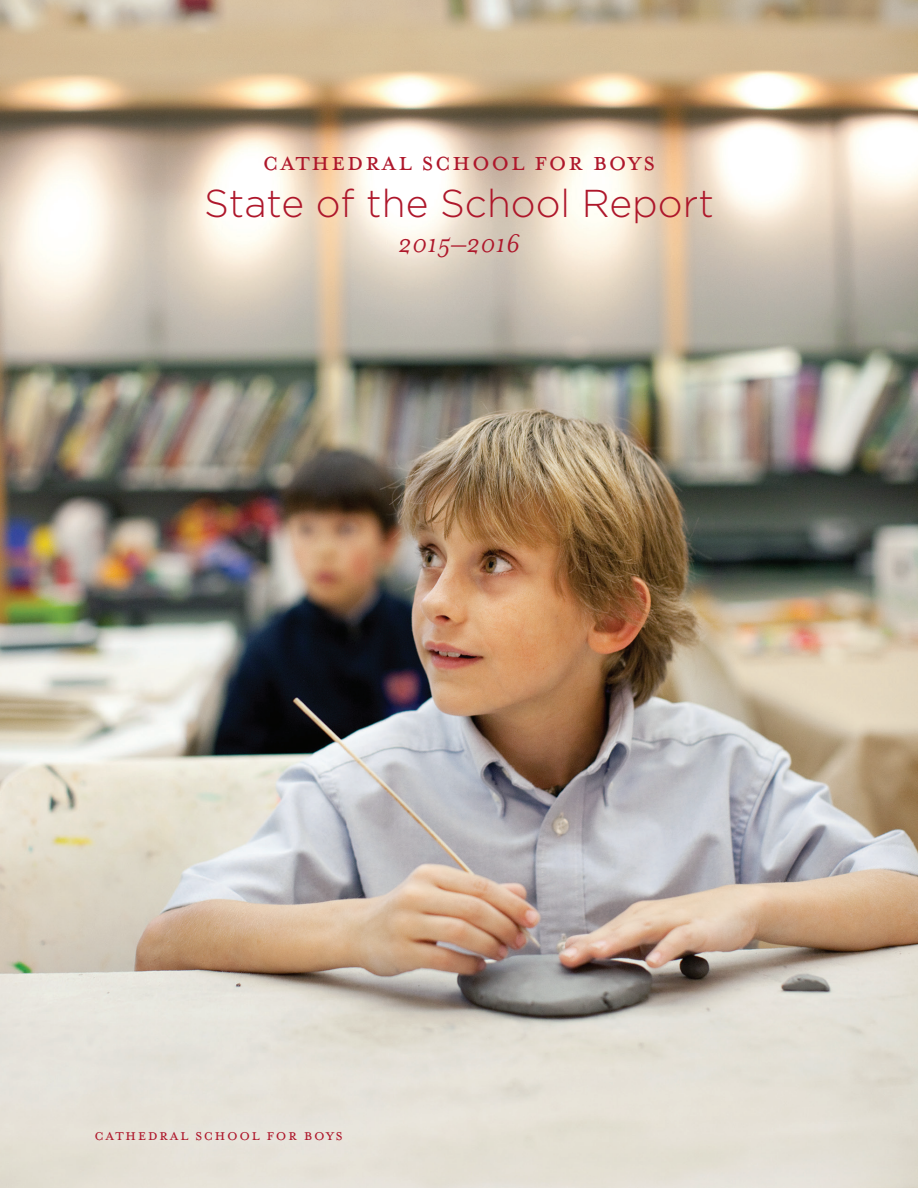
<style>
.page{position:relative;width:918px;height:1188px;background:#fff}
.page>*{position:absolute;margin:0;border:0;box-sizing:border-box;transform-origin:0 0}
.t1{font:300 38.85px "Gotham";color:#ae172b}
.t2{font:30px "Mrs Eaves All Small Caps";letter-spacing:.05em;color:#ae172b}
.t3{font:italic 29.1px "Mrs Eaves";color:#ae172b}
.t4{font:18px "Mrs Eaves All Small Caps";letter-spacing:.08em;color:#ae172b}
</style>
<div class="page">
<img style="left:0;top:0;width:918px;height:1188px">
<p class="t2" style="left:263px;top:150px;width:394px">CATHEDRAL SCHOOL FOR BOYS</p>
<p class="t1" style="left:204px;top:182px;width:511px">State of the School Report</p>
<p class="t3" style="left:398px;top:227px;width:124px">2015–2016</p>
<p class="t4" style="left:94px;top:1128px;width:250px">Cathedral School For Boys</p>
</div>
